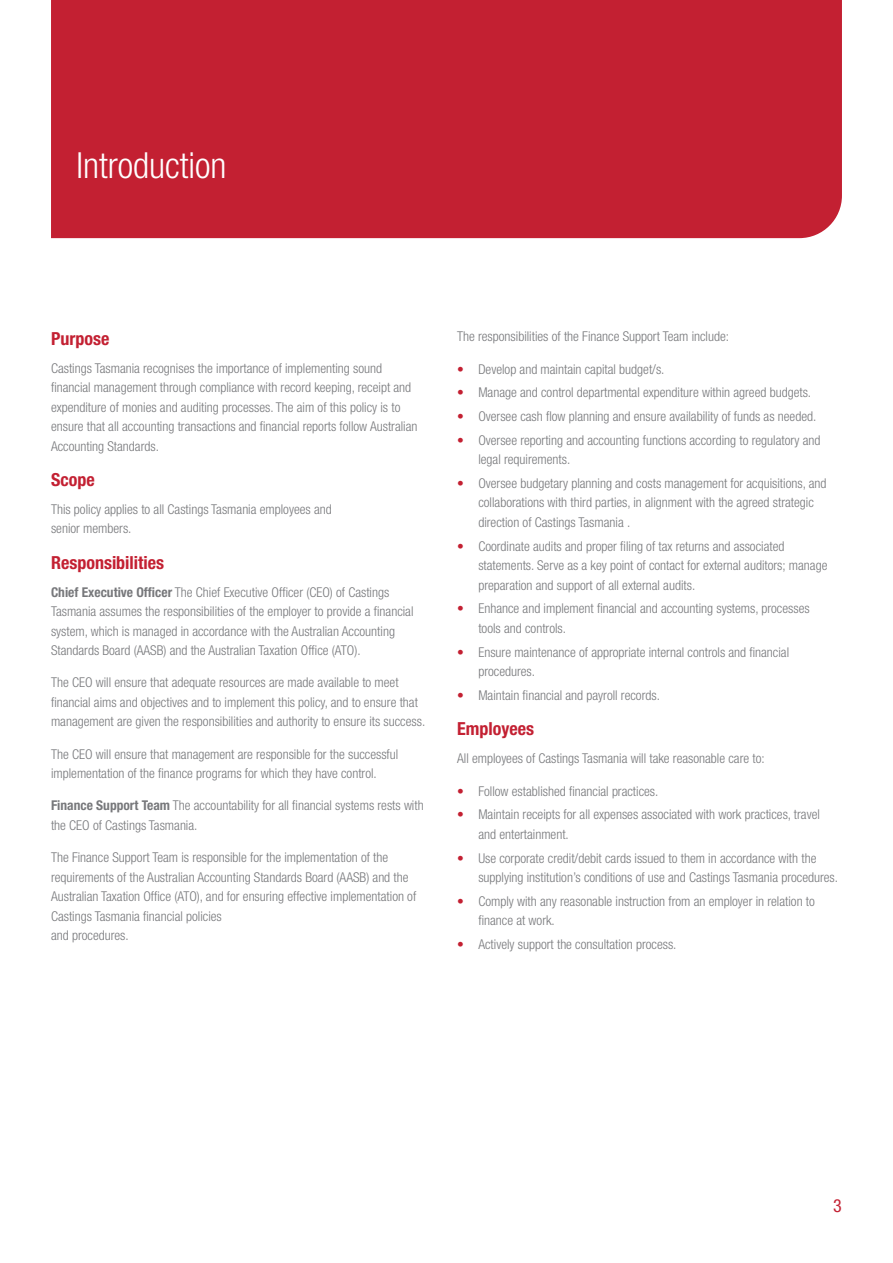
<style>
.page{position:relative;width:893px;height:1263px;background:#fff}
.page>*{position:absolute;margin:0;border:0;box-sizing:border-box;transform-origin:0 0}
.t1{font:300 condensed 36px "Helvetica Neue LT Std";color:#fff}
.t2{font:700 condensed 18px "Helvetica Neue LT Std";color:#c32032}
.t3{font:condensed 18px "Helvetica Neue LT Std";color:#c32032}
.t4{font:300 condensed 13.5px/19.5px "Helvetica Neue LT Std";color:#77787b}
.s1{font-weight:700}
.s2{color:#c32032}
</style>
<div class="page">
<div style="left:51px;top:0;width:791px;height:238px;background:#c32032"></div>
<h1 class="t1" style="left:77px;top:144px;width:151px">Introduction</h1>
<h2 class="t2" style="left:51px;top:327px;width:60px">Purpose</h2>
<p class="t4" style="left:51px;top:358px;width:368px">Castings Tasmania recognises the importance of implementing sound financial management through compliance with record keeping, receipt and expenditure of monies and auditing processes. The aim of this policy is to ensure that all accounting transactions and financial reports follow Australian Accounting Standards.</p>
<h2 class="t2" style="left:51px;top:468px;width:45px">Scope</h2>
<p class="t4" style="left:51px;top:499px;width:282px">This policy applies to all Castings Tasmania employees and senior members.</p>
<h2 class="t2" style="left:51px;top:551px;width:115px">Responsibilities</h2>
<p class="t4" style="left:51px;top:582px;width:364px"><span class="s1">Chief Executive Officer</span> The Chief Executive Officer (CEO) of Castings Tasmania assumes the responsibilities of the employer to provide a financial system, which is managed in accordance with the Australian Accounting Standards Board (AASB) and the Australian Taxation Office (ATO).</p>
<p class="t4" style="left:51px;top:673px;width:376px">The CEO will ensure that adequate resources are made available to meet financial aims and objectives and to implement this policy, and to ensure that management are given the responsibilities and authority to ensure its success.</p>
<p class="t4" style="left:51px;top:744px;width:349px">The CEO will ensure that management are responsible for the successful implementation of the finance programs for which they have control.</p>
<p class="t4" style="left:51px;top:796px;width:374px"><span class="s1">Finance Support Team</span> The accountability for all financial systems rests with the CEO of Castings Tasmania.</p>
<p class="t4" style="left:51px;top:847px;width:367px">The Finance Support Team is responsible for the implementation of the requirements of the Australian Accounting Standards Board (AASB) and the Australian Taxation Office (ATO), and for ensuring effective implementation of Castings Tasmania financial policies<br>and procedures.</p>
<p class="t4" style="left:457px;top:327px;width:273px">The responsibilities of the Finance Support Team include:</p>
<p class="t4" style="left:457px;top:359px;width:209px"><span class="s2">•</span> Develop and maintain capital budget/s.</p>
<p class="t4" style="left:457px;top:383px;width:356px"><span class="s2">•</span> Manage and control departmental expenditure within agreed budgets.</p>
<p class="t4" style="left:457px;top:406px;width:361px"><span class="s2">•</span> Oversee cash flow planning and ensure availability of funds as needed.</p>
<p class="t4" style="left:478px;top:430px;width:343px;text-indent:-21px"><span class="s2">•</span> Oversee reporting and accounting functions according to regulatory and legal requirements.</p>
<p class="t4" style="left:478px;top:473px;width:350px;text-indent:-21px"><span class="s2">•</span> Oversee budgetary planning and costs management for acquisitions, and collaborations with third parties, in alignment with the agreed strategic direction of Castings Tasmania .</p>
<p class="t4" style="left:478px;top:536px;width:351px;text-indent:-21px"><span class="s2">•</span> Coordinate audits and proper filing of tax returns and associated statements. Serve as a key point of contact for external auditors; manage preparation and support of all external audits.</p>
<p class="t4" style="left:478px;top:599px;width:333px;text-indent:-21px"><span class="s2">•</span> Enhance and implement financial and accounting systems, processes tools and controls.</p>
<p class="t4" style="left:478px;top:642px;width:312px;text-indent:-21px"><span class="s2">•</span> Ensure maintenance of appropriate internal controls and financial procedures.</p>
<p class="t4" style="left:457px;top:685px;width:204px"><span class="s2">•</span> Maintain financial and payroll records.</p>
<h2 class="t2" style="left:457px;top:718px;width:78px">Employees</h2>
<p class="t4" style="left:457px;top:749px;width:309px">All employees of Castings Tasmania will take reasonable care to:</p>
<p class="t4" style="left:457px;top:781px;width:203px"><span class="s2">•</span> Follow established financial practices.</p>
<p class="t4" style="left:478px;top:805px;width:343px;text-indent:-21px"><span class="s2">•</span> Maintain receipts for all expenses associated with work practices, travel and entertainment.</p>
<p class="t4" style="left:478px;top:848px;width:361px;text-indent:-21px"><span class="s2">•</span> Use corporate credit/debit cards issued to them in accordance with the supplying institution’s conditions of use and Castings Tasmania procedures.</p>
<p class="t4" style="left:478px;top:891px;width:338px;text-indent:-21px"><span class="s2">•</span> Comply with any reasonable instruction from an employer in relation to finance at work.</p>
<p class="t4" style="left:457px;top:934px;width:221px"><span class="s2">•</span> Actively support the consultation process.</p>
<h2 class="t3" style="left:833px;top:1195px;width:10px">3</h2>
</div>
